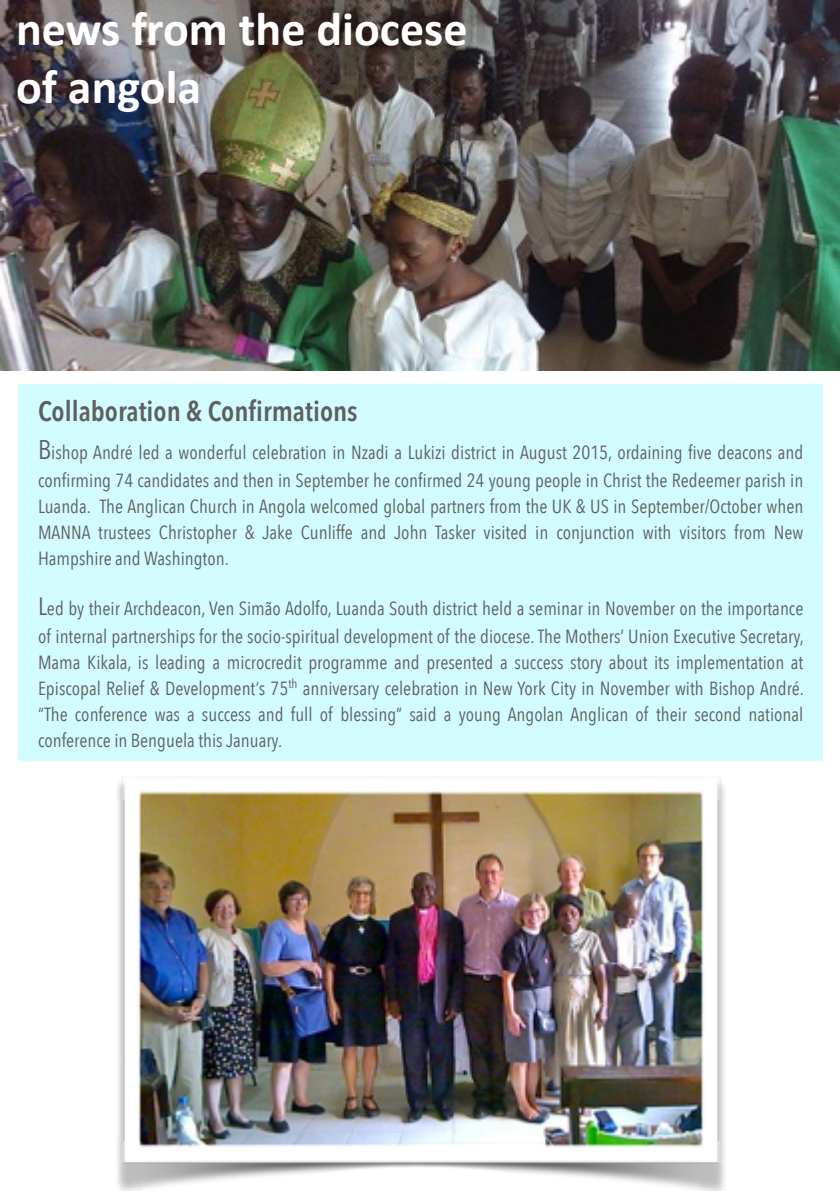
<style>
.page{position:relative;width:840px;height:1191px;background:#fff}
.page>*{position:absolute;margin:0;border:0;box-sizing:border-box;transform-origin:0 0}
.t1{font:700 48px/58px "Calibri";color:#fff}
.t2{font:600 28px "Avenir Next Condensed";color:#5f5f5f}
.t3{font:19px/26px "Avenir Next Condensed";color:#5f5f5f}
.s1{font-size:27px}
.s2{font-size:25px}
</style>
<div class="page">
<div style="left:18px;top:384px;width:804px;height:377px;background:#d3fcff"></div>
<img style="left:0;top:1px;width:839px;height:370px">
<img style="left:117px;top:779px;width:608px;height:412px">
<p class="t1" style="left:16px;top:-3px;width:453px">news from the diocese of angola</p>
<p class="t2" style="left:38px;top:387px;width:321px">Collaboration &amp; Confirmations</p>
<p class="t3" style="left:38px;top:437px;width:766px;line-height:28px"><span class="s1">B</span>ishop André led a wonderful celebration in Nzadi a Lukizi district in August 2015, ordaining five deacons and confirming 74 candidates and then in September he confirmed 24 young people in Christ the Redeemer parish in</p>
<p class="t3" style="left:38px;top:492px;width:766px;text-align:justify">Luanda. The Anglican Church in Angola welcomed global partners from the UK &amp; US in September/October when MANNA trustees Christopher &amp; Jake Cunliffe and John Tasker visited in conjunction with visitors from New Hampshire and Washington.</p>
<p class="t3" style="left:38px;top:593px;width:767px;line-height:28px"><span class="s2">L</span>ed by their Archdeacon, Ven Simão Adolfo, Luanda South district held a seminar in November on the importance of internal partnerships for the socio-spiritual development of the diocese. The Mothers’ Union Executive Secretary,</p>
<p class="t3" style="left:38px;top:648px;width:767px;text-align:justify">Mama Kikala, is leading a microcredit programme and presented a success story about its implementation at Episcopal Relief &amp; Development’s 75<sup>th</sup> anniversary celebration in New York City in November with Bishop André. “The conference was a success and full of blessing” said a young Angolan Anglican of their second national conference in Benguela this January.</p>
</div>
